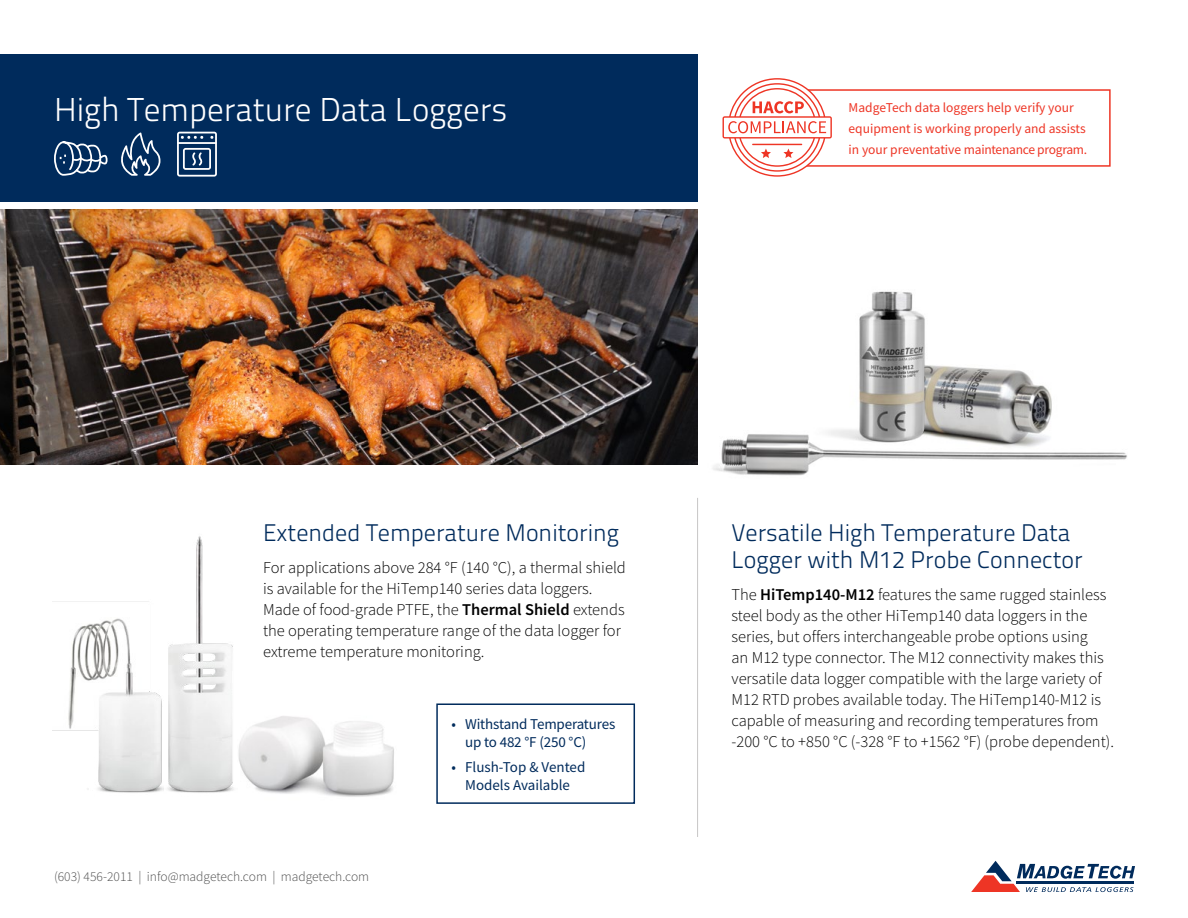
<style>
.page{position:relative;width:1188px;height:918px;background:#fff}
.page>*{position:absolute;margin:0;border:0;box-sizing:border-box;transform-origin:0 0}
.t1{font:300 33px "Titillium Text 22 L";color:#fff}
.t2{font:300 24px/27px "Titillium Text 22 L";color:#002b5c}
.t3{font:300 16.5px/21px "Source Sans Pro";color:#000}
.t4{font:15px/18px "Source Sans Pro";letter-spacing:-.01em;color:#002b5c}
.t5{font:13.5px/21px "Source Sans Pro";color:#ee3525}
.t6{font:300 13.5px "Source Sans Pro";color:#4d4d4d}
.s1{font-weight:600}
</style>
<div class="page">
<svg style="left:971px;top:861px;width:164px;height:31px"></svg>
<hr style="left:1017px;top:881px;width:117px;height:3px;background:#002b5c">
<div style="left:788px;top:89px;width:323px;height:78px;border:2px solid #ee3525"></div>
<div style="left:0;top:54px;width:698px;height:148px;background:#002b5c"></div>
<svg style="left:54px;top:141px;width:54px;height:35px"></svg>
<svg style="left:177px;top:132px;width:40px;height:45px"></svg>
<svg style="left:121px;top:133px;width:39px;height:43px"></svg>
<img style="left:949px;top:366px;width:103px;height:48px">
<img style="left:925px;top:365px;width:24px;height:49px">
<img style="left:859px;top:291px;width:66px;height:123px">
<img style="left:713px;top:414px;width:414px;height:62px">
<img style="left:721px;top:434px;width:405px;height:39px">
<div style="left:436px;top:703px;width:199px;height:101px;border:2px solid #002b5c"></div>
<hr style="left:697px;top:498px;width:1px;height:339px;background:#c8c7c7">
<img style="left:52px;top:536px;width:182px;height:257px">
<img style="left:238px;top:716px;width:156px;height:81px">
<svg style="left:723px;top:78px;width:109px;height:99px"></svg>
<img style="left:0;top:209px;width:698px;height:255px">
<h1 class="t1" style="left:54px;top:85px;width:455px">High Temperature Data Loggers</h1>
<p class="t5" style="left:849px;top:97px;width:240px">MadgeTech data loggers help verify your equipment is working properly and assists in your preventative maintenance program.</p>
<h2 class="t2" style="left:263px;top:518px;width:358px">Extended Temperature Monitoring</h2>
<p class="t3" style="left:263px;top:557px;width:364px">For applications above 284 °F (140 °C), a thermal shield is available for the HiTemp140 series data loggers.<br>Made of food-grade PTFE, the <span class="s1">Thermal Shield</span> extends the operating temperature range of the data logger for extreme temperature monitoring.</p>
<p class="t6" style="left:54px;top:869px;width:317px">(603) 456-2011 | info@madgetech.com | madgetech.com</p>
<p class="t4" style="left:465px;top:715px;width:152px;text-indent:-14px">• Withstand Temperatures up to 482 °F (250 °C)</p>
<p class="t4" style="left:452px;top:758px;width:135px;text-align:center">• Flush-Top &amp; Vented<br>Models Available</p>
<h2 class="t2" style="left:732px;top:518px;width:353px">Versatile High Temperature Data<br>Logger with M12 Probe Connector</h2>
<p class="t3" style="left:732px;top:584px;width:384px">The <span class="s1">HiTemp140-M12</span> features the same rugged stainless steel body as the other HiTemp140 data loggers in the series, but offers interchangeable probe options using<br>an M12 type connector. The M12 connectivity makes this versatile data logger compatible with the large variety of M12 RTD probes available today. The HiTemp140-M12 is capable of measuring and recording temperatures from -200 °C to +850 °C (-328 °F to +1562 °F) (probe dependent).</p>
</div>
